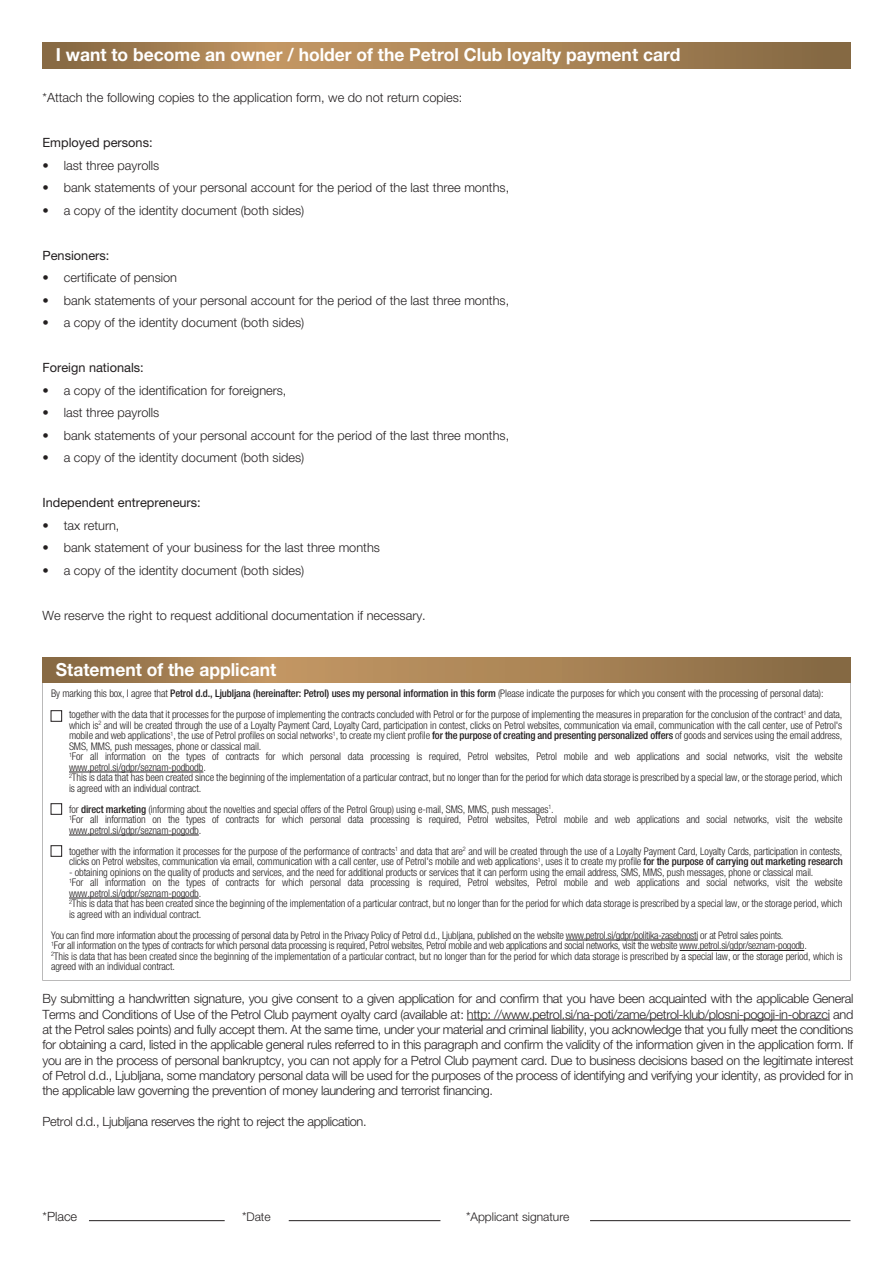
<style>
.page{position:relative;width:893px;height:1263px;background:#fff}
.page>*{position:absolute;margin:0;border:0;box-sizing:border-box;transform-origin:0 0}
.t1{font:700 18px "Helvetica Neue LT Pro";color:#fff}
.t2{font:300 12.75px/15.3px "Helvetica Neue LT Pro";color:#231f20;text-align:justify}
.t3{font:12.75px "Helvetica Neue LT Pro";color:#231f20}
.t4{font:300 12.75px "Helvetica Neue LT Pro";letter-spacing:-.025em;color:#231f20}
.t5{font:300 12px "Helvetica Neue LT Pro";color:#231f20}
.t6{font:300 condensed 10.5px/10.5px "Helvetica Neue LT Pro";letter-spacing:-.01em;color:#231f20}
.s1{font-weight:500}
.s2{font-size:12.75px}
</style>
<div class="page">
<svg style="left:43px;top:710px;width:807px;height:271px"></svg>
<div style="left:51px;top:710px;width:11px;height:11px;border:1px solid #231f20"></div>
<div style="left:51px;top:803px;width:11px;height:11px;border:1px solid #231f20"></div>
<div style="left:51px;top:845px;width:11px;height:11px;border:1px solid #231f20"></div>
<svg style="left:43px;top:657px;width:807px;height:26px;background:#a48053"></svg>
<hr style="left:69px;top:772px;width:134px;height:1px;background:#231f20">
<hr style="left:69px;top:835px;width:130px;height:1px;background:#231f20">
<hr style="left:69px;top:898px;width:130px;height:1px;background:#231f20">
<hr style="left:566px;top:940px;width:132px;height:1px;background:#231f20">
<hr style="left:680px;top:950px;width:124px;height:1px;background:#231f20">
<hr style="left:89px;top:1220px;width:136px;height:1px;background:#231f20">
<hr style="left:289px;top:1220px;width:151px;height:1px;background:#231f20">
<hr style="left:590px;top:1220px;width:260px;height:1px;background:#231f20">
<svg style="left:43px;top:43px;width:807px;height:25px;background:#a48053"></svg>
<hr style="left:467px;top:1019px;width:363px;height:1px;background:#231f20">
<h1 class="t1" style="left:56px;top:44px;width:626px">I want to become an owner / holder of the Petrol Club loyalty payment card</h1>
<p class="t2" style="left:43px;top:90px;width:421px">*Attach the following copies to the application form, we do not return copies:</p>
<p class="t3" style="left:43px;top:135px;width:112px">Employed persons:</p>
<p class="t2" style="left:43px;top:157px;width:118px">• last three payrolls</p>
<p class="t2" style="left:43px;top:180px;width:468px">• bank statements of your personal account for the period of the last three months,</p>
<p class="t2" style="left:43px;top:202px;width:263px">• a copy of the identity document (both sides)</p>
<p class="t3" style="left:43px;top:248px;width:68px">Pensioners:</p>
<p class="t2" style="left:43px;top:270px;width:136px">• certificate of pension</p>
<p class="t2" style="left:43px;top:292px;width:468px">• bank statements of your personal account for the period of the last three months,</p>
<p class="t2" style="left:43px;top:315px;width:263px">• a copy of the identity document (both sides)</p>
<p class="t3" style="left:43px;top:360px;width:103px">Foreign nationals:</p>
<p class="t2" style="left:43px;top:382px;width:245px">• a copy of the identification for foreigners,</p>
<p class="t2" style="left:43px;top:405px;width:118px">• last three payrolls</p>
<p class="t2" style="left:43px;top:427px;width:468px">• bank statements of your personal account for the period of the last three months,</p>
<p class="t2" style="left:43px;top:450px;width:263px">• a copy of the identity document (both sides)</p>
<p class="t3" style="left:43px;top:495px;width:160px">Independent entrepreneurs:</p>
<p class="t2" style="left:43px;top:517px;width:78px">• tax return,</p>
<p class="t2" style="left:43px;top:540px;width:339px">• bank statement of your business for the last three months</p>
<p class="t2" style="left:43px;top:562px;width:263px">• a copy of the identity document (both sides)</p>
<p class="t2" style="left:43px;top:607px;width:385px">We reserve the right to request additional documentation if necessary.</p>
<h1 class="t1" style="left:56px;top:658px;width:222px">Statement of the applicant</h1>
<p class="t6" style="left:69px;top:683px;width:775px;line-height:21px;text-indent:-18px">By marking this box, I agree that <span class="s1">Petrol d.d., Ljubljana (hereinafter: Petrol) uses my personal information in this form</span> (Please indicate the purposes for which you consent with the processing of personal data): together with the data that it processes for the purpose of implementing the contracts concluded with Petrol or for the purpose of implementing the measures in preparation for the conclusion of the contract<sup>1</sup> and data,</p>
<p class="t6" style="left:69px;top:720px;width:775px">which is<sup>2</sup> and will be created through the use of a Loyalty Payment Card, Loyalty Card, participation in contest, clicks on Petrol websites, communication via email, communication with the call center, use of Petrol's mobile and web applications<sup>1</sup>, the use of Petrol profiles on social networks<sup>1</sup>, to create my client profile <span class="s1">for the purpose of creating and presenting personalized offers</span> of goods and services using the email address, SMS, MMS, push messages, phone or classical mail.<br><sup>1</sup>For all information on the types of contracts for which personal data processing is required, Petrol websites, Petrol mobile and web applications and social networks, visit the website www.petrol.si/gdpr/seznam-podbodb.<br><sup>2</sup>This is data that has been created since the beginning of the implementation of a particular contract, but no longer than for the period for which data storage is prescribed by a special law, or the storage period, which is agreed with an individual contract.</p>
<p class="t6" style="left:69px;top:804px;width:775px">for <span class="s1">direct marketing</span> (informing about the novelties and special offers of the Petrol Group) using e-mail, SMS, MMS, push messages<sup>1</sup>.<br><sup>1</sup>For all information on the types of contracts for which personal data processing is required, Petrol websites, Petrol mobile and web applications and social networks, visit the website www.petrol.si/gdpr/seznam-pogodb.</p>
<p class="t6" style="left:69px;top:846px;width:775px">together with the information it processes for the purpose of the performance of contracts<sup>1</sup> and data that are<sup>2</sup> and will be created through the use of a Loyalty Payment Card, Loyalty Cards, participation in contests, clicks on Petrol websites, communication via email, communication with a call center, use of Petrol's mobile and web applications<sup>1</sup>, uses it to create my profile <span class="s1">for the purpose of carrying out marketing research</span></p>
<p class="t6" style="left:69px;top:867px;width:775px">- obtaining opinions on the quality of products and services, and the need for additional products or services that it can perform using the email address, SMS, MMS, push messages, phone or classical mail.<br><sup>1</sup>For all information on the types of contracts for which personal data processing is required, Petrol websites, Petrol mobile and web applications and social networks, visit the website www.petrol.si/gdpr/seznam-pogodb.<br><sup>2</sup>This is data that has been created since the beginning of the implementation of a particular contract, but no longer than for the period for which data storage is prescribed by a special law, or the storage period, which is agreed with an individual contract.</p>
<p class="t6" style="left:51px;top:930px;width:793px">You can find more information about the processing of personal data by Petrol in the Privacy Policy of Petrol d.d., Ljubljana, published on the website www.petrol.si/gdpr/politika-zasebnosti or at Petrol sales points.<br><sup>1</sup>For all information on the types of contracts for which personal data processing is required, Petrol websites, Petrol mobile and web applications and social networks, visit the website www.petrol.si/gdpr/seznam-pogodb.<br><sup>2</sup>This is data that has been created since the beginning of the implementation of a particular contract, but no longer than for the period for which data storage is prescribed by a special law, or the storage period, which is agreed with an individual contract.</p>
<p class="t2" style="left:43px;top:991px;width:812px">By submitting a handwritten signature, you give consent to a given application for and confirm that you have been acquainted with the applicable General Terms and Conditions of Use of the Petrol Club payment oyalty card (available at: http: //www.petrol.si/na-poti/zame/petrol-klub/plosni-pogoji-in-obrazci and at the Petrol sales points) and fully accept them. At the same time, under your material and criminal liability, you acknowledge that you fully meet the conditions for obtaining a card, listed in the applicable general rules referred to in this paragraph and confirm the validity of the information given in the application form. If you are in the process of personal bankruptcy, you can not apply for a Petrol Club payment card. Due to business decisions based on the legitimate interest of Petrol d.d., Ljubljana, some mandatory personal data will be used for the purposes of the process of identifying and verifying your identity, as provided for in the applicable law governing the prevention of money laundering and terrorist financing.</p>
<p class="t4" style="left:43px;top:1113px;width:326px">Petrol d.d., Ljubljana reserves the right to reject the application.</p>
<p class="t2" style="left:43px;top:1208px;width:36px">*Place</p>
<p class="t5" style="left:242px;top:1209px;width:30px"><span class="s2">*</span>Date</p>
<p class="t5" style="left:466px;top:1209px;width:105px"><span class="s2">*</span>Applicant signature</p>
</div>
